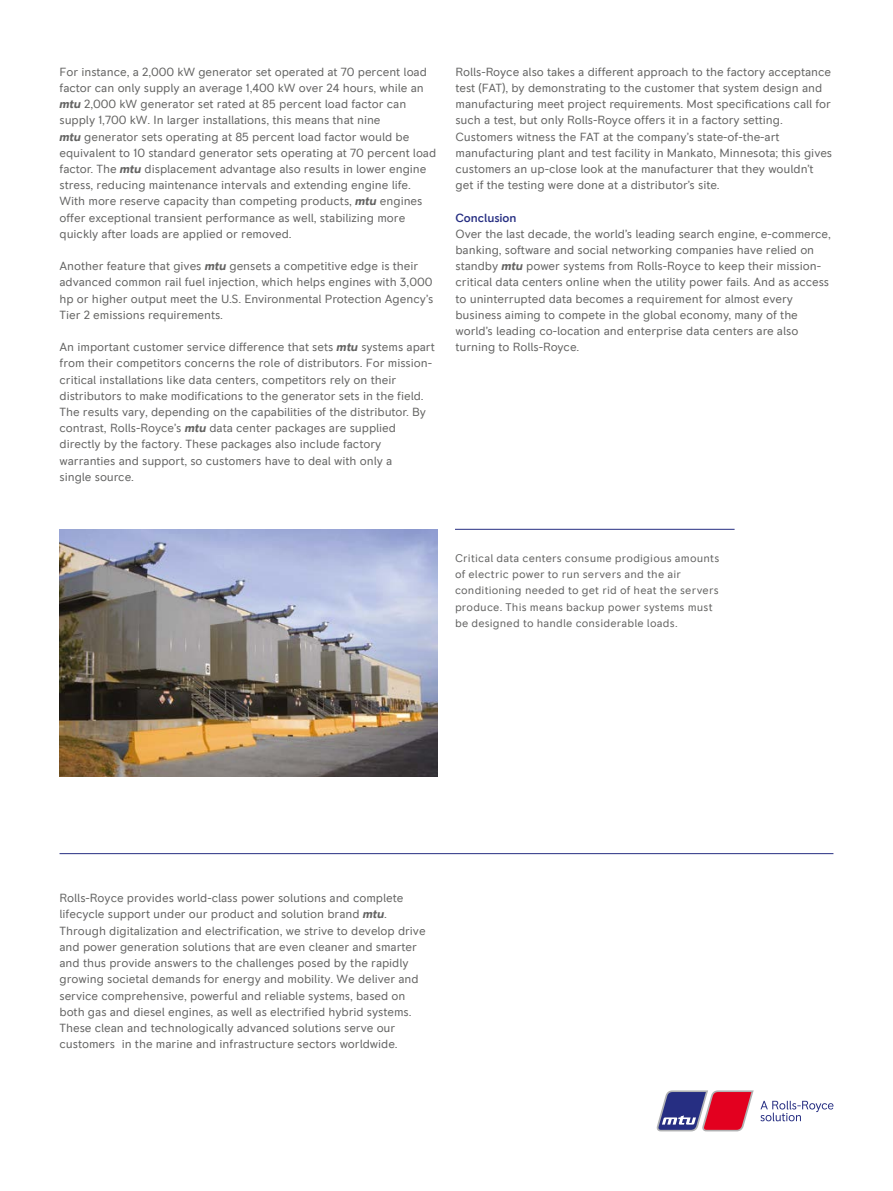
<style>
.page{position:relative;width:893px;height:1191px;background:#fff}
.page>*{position:absolute;margin:0;border:0;box-sizing:border-box;transform-origin:0 0}
.t1{font:12px/16.2px "RR Pioneer";letter-spacing:-.005em;color:#636362}
.t2{font:500 12px "RR Pioneer";letter-spacing:-.005em;color:#262e82}
.t3{font:11.25px/16.2px "RR Pioneer";letter-spacing:.015em;color:#636362}
.s1{font-weight:700;font-style:italic}
</style>
<div class="page">
<hr style="left:60px;top:853px;width:773px;height:1px;background:#262e82">
<img style="left:60px;top:529px;width:378px;height:248px">
<hr style="left:455px;top:529px;width:280px;height:1px;background:#262e82">
<svg style="left:760px;top:1100px;width:73px;height:21px"></svg>
<svg style="left:657px;top:1090px;width:97px;height:41px"></svg>
<p class="t1" style="left:60px;top:64px;width:378px">For instance, a 2,000 kW generator set operated at 70 percent load factor can only supply an average 1,400 kW over 24 hours, while an <span class="s1">mtu</span> 2,000 kW generator set rated at 85 percent load factor can supply 1,700 kW. In larger installations, this means that nine<br><span class="s1">mtu</span> generator sets operating at 85 percent load factor would be equivalent to 10 standard generator sets operating at 70 percent load factor. The <span class="s1">mtu</span> displacement advantage also results in lower engine stress, reducing maintenance intervals and extending engine life.<br>With more reserve capacity than competing products, <span class="s1">mtu</span> engines offer exceptional transient performance as well, stabilizing more quickly after loads are applied or removed.</p>
<p class="t1" style="left:60px;top:258px;width:375px">Another feature that gives <span class="s1">mtu</span> gensets a competitive edge is their advanced common rail fuel injection, which helps engines with 3,000 hp or higher output meet the U.S. Environmental Protection Agency’s Tier 2 emissions requirements.</p>
<p class="t1" style="left:60px;top:339px;width:377px">An important customer service difference that sets <span class="s1">mtu</span> systems apart from their competitors concerns the role of distributors. For mission&shy;critical installations like data centers, competitors rely on their distributors to make modifications to the generator sets in the field.<br>The results vary, depending on the capabilities of the distributor. By contrast, Rolls-Royce’s <span class="s1">mtu</span> data center packages are supplied directly by the factory. These packages also include factory warranties and support, so customers have to deal with only a<br>single source.</p>
<p class="t1" style="left:455px;top:64px;width:378px">Rolls-Royce also takes a different approach to the factory acceptance test (FAT), by demonstrating to the customer that system design and manufacturing meet project requirements. Most specifications call for such a test, but only Rolls-Royce offers it in a factory setting.<br>Customers witness the FAT at the company’s state-of-the-art manufacturing plant and test facility in Mankato, Minnesota; this gives customers an up-close look at the manufacturer that they wouldn’t get if the testing were done at a distributor’s site.</p>
<p class="t2" style="left:455px;top:210px;width:63px">Conclusion</p>
<p class="t1" style="left:455px;top:226px;width:377px">Over the last decade, the world’s leading search engine, e-commerce, banking, software and social networking companies have relied on standby <span class="s1">mtu</span> power systems from Rolls-Royce to keep their mission&shy;critical data centers online when the utility power fails. And as access to uninterrupted data becomes a requirement for almost every business aiming to compete in the global economy, many of the world’s leading co-location and enterprise data centers are also turning to Rolls-Royce.</p>
<p class="t3" style="left:455px;top:550px;width:266px">Critical data centers consume prodigious amounts of electric power to run servers and the air conditioning needed to get rid of heat the servers produce. This means backup power systems must be designed to handle considerable loads.</p>
<p class="t1" style="left:60px;top:890px;width:368px">Rolls-Royce provides world-class power solutions and complete lifecycle support under our product and solution brand <span class="s1">mtu</span>.<br>Through digitalization and electrification, we strive to develop drive and power generation solutions that are even cleaner and smarter and thus provide answers to the challenges posed by the rapidly growing societal demands for energy and mobility. We deliver and service comprehensive, powerful and reliable systems, based on both gas and diesel engines, as well as electrified hybrid systems.<br>These clean and technologically advanced solutions serve our customers in the marine and infrastructure sectors worldwide.</p>
</div>
